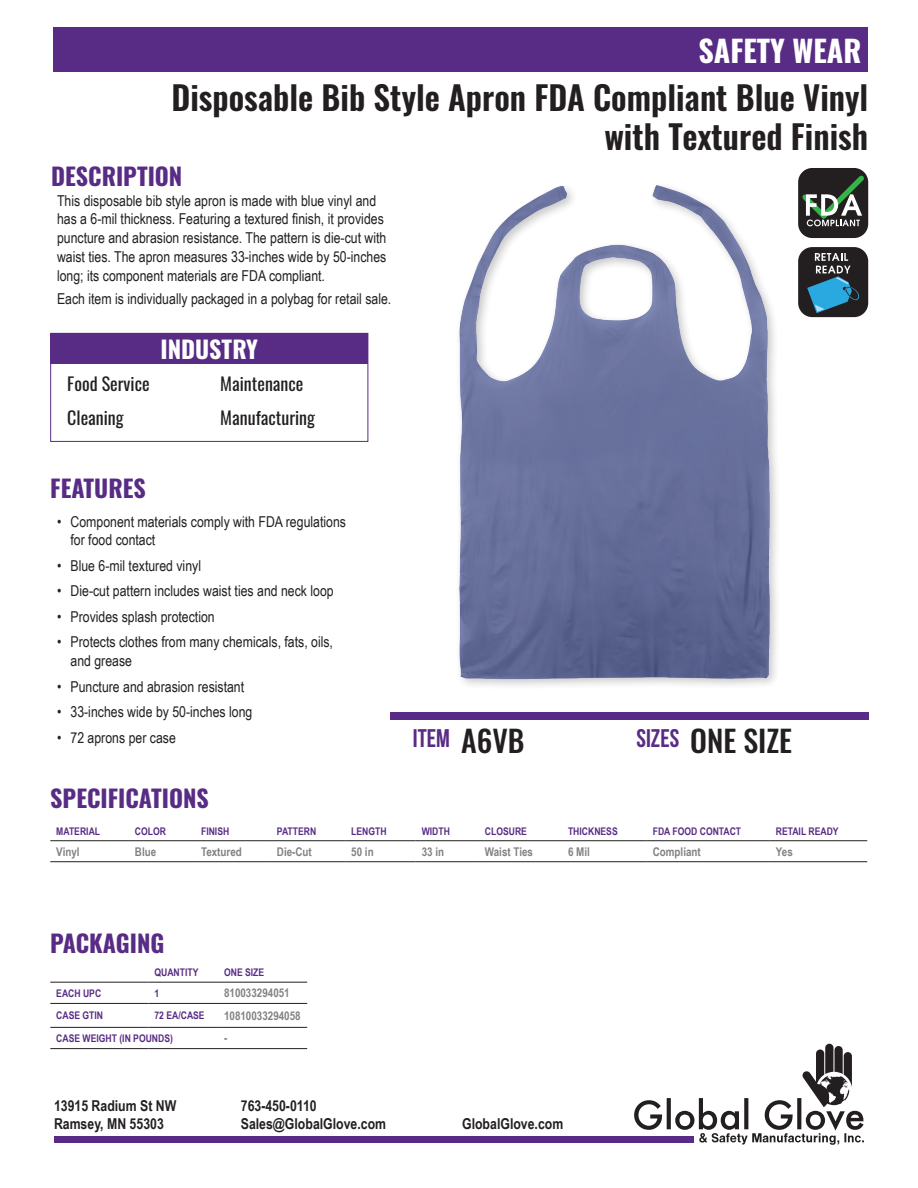
<style>
.page{position:relative;width:918px;height:1188px;background:#fff}
.page>*{position:absolute;margin:0;border:0;box-sizing:border-box;transform-origin:0 0}
.Heading{font:600 33px/39.6px "Oswald";color:#231f20;text-align:right}
.Page_Header{font:700 30px "Oswald";color:#fff}
.Sizes{font:500 30px "Oswald";color:#231f20}
.Item_ID{font:500 30px "Oswald";color:#231f20}
.Item_and_Size_Header{font:700 25.5px "Bebas Neue";color:#582c84}
.Section_Title{font:700 24px "Oswald";color:#582c84}
.Industry_Head{font:700 24px "Oswald";color:#fff}
.Body_Industry{font:18px "Oswald";color:#231f20}
.Body_Text{font:15px/18.8px "Arial Narrow";color:#231f20}
.t1{font:700 15px/18px "Arial Narrow";color:#231f20}
.Table_Copy{font:700 12px "Arial Narrow";color:#808285}
.Table_Headers{font:700 10.5px "Arial Narrow";color:#582c84}
</style>
<div class="page">
<div style="left:54px;top:1137px;width:639px;height:6px;background:#582c84"></div>
<svg style="left:634px;top:1044px;width:230px;height:101px"></svg>
<div style="left:50px;top:333px;width:318px;height:109px;border:1px solid #582c84"></div>
<div style="left:50px;top:334px;width:318px;height:30px;background:#582c84"></div>
<hr style="left:50px;top:840px;width:79px;height:1px;background:#231f20">
<hr style="left:129px;top:840px;width:66px;height:1px;background:#231f20">
<hr style="left:195px;top:840px;width:76px;height:1px;background:#231f20">
<hr style="left:271px;top:840px;width:74px;height:1px;background:#231f20">
<hr style="left:345px;top:840px;width:71px;height:1px;background:#231f20">
<hr style="left:416px;top:840px;width:63px;height:1px;background:#231f20">
<hr style="left:479px;top:840px;width:83px;height:1px;background:#231f20">
<hr style="left:562px;top:840px;width:85px;height:1px;background:#231f20">
<hr style="left:647px;top:840px;width:123px;height:1px;background:#231f20">
<hr style="left:770px;top:840px;width:97px;height:1px;background:#231f20">
<hr style="left:50px;top:861px;width:79px;height:1px;background:#231f20">
<hr style="left:129px;top:861px;width:66px;height:1px;background:#231f20">
<hr style="left:195px;top:861px;width:76px;height:1px;background:#231f20">
<hr style="left:271px;top:861px;width:74px;height:1px;background:#231f20">
<hr style="left:345px;top:861px;width:71px;height:1px;background:#231f20">
<hr style="left:416px;top:861px;width:63px;height:1px;background:#231f20">
<hr style="left:479px;top:861px;width:83px;height:1px;background:#231f20">
<hr style="left:562px;top:861px;width:85px;height:1px;background:#231f20">
<hr style="left:647px;top:861px;width:123px;height:1px;background:#231f20">
<hr style="left:770px;top:861px;width:97px;height:1px;background:#231f20">
<div style="left:390px;top:712px;width:478px;height:7px;background:#582c84"></div>
<div style="left:53px;top:27px;width:815px;height:44px;background:#582c84"></div>
<img style="left:361px;top:185px;width:507px;height:501px">
<hr style="left:50px;top:982px;width:99px;height:1px;background:#231f20">
<hr style="left:148px;top:982px;width:70px;height:1px;background:#231f20">
<hr style="left:218px;top:982px;width:89px;height:1px;background:#231f20">
<hr style="left:218px;top:1048px;width:89px;height:1px;background:#231f20">
<hr style="left:50px;top:1003px;width:99px;height:1px;background:#231f20">
<hr style="left:148px;top:1003px;width:70px;height:1px;background:#231f20">
<hr style="left:218px;top:1003px;width:89px;height:1px;background:#231f20">
<hr style="left:50px;top:1027px;width:99px;height:1px;background:#231f20">
<hr style="left:148px;top:1027px;width:70px;height:1px;background:#231f20">
<hr style="left:218px;top:1027px;width:89px;height:1px;background:#231f20">
<hr style="left:50px;top:1048px;width:99px;height:1px;background:#231f20">
<hr style="left:148px;top:1048px;width:70px;height:1px;background:#231f20">
<div style="left:798px;top:168px;width:70px;height:70px;background:#231f20;border-radius:14px"></div>
<svg style="left:798px;top:171px;width:70px;height:55px"></svg>
<div style="left:798px;top:247px;width:70px;height:70px;background:#231f20;border-radius:14px"></div>
<svg style="left:807px;top:253px;width:53px;height:60px"></svg>
<p class="Page_Header" style="left:699px;top:35px;width:164px">SAFETY WEAR</p>
<p class="Heading" style="left:171px;top:79px;width:698px">Disposable Bib Style Apron FDA Compliant Blue Vinyl with Textured Finish</p>
<p class="Section_Title" style="left:51px;top:164px;width:133px">DESCRIPTION</p>
<p class="Body_Text" style="left:57px;top:190px;width:331px">This disposable bib style apron is made with blue vinyl and has a 6-mil thickness. Featuring a textured finish, it provides puncture and abrasion resistance. The pattern is die-cut with waist ties. The apron measures 33-inches wide by 50-inches long; its component materials are FDA compliant.</p>
<p class="Body_Text" style="left:57px;top:289px;width:336px">Each item is individually packaged in a polybag for retail sale.</p>
<p class="Body_Industry" style="left:67px;top:368px;width:84px">Food Service</p>
<p class="Body_Industry" style="left:67px;top:401px;width:58px">Cleaning</p>
<p class="Industry_Head" style="left:160px;top:337px;width:99px">INDUSTRY</p>
<p class="Body_Industry" style="left:220px;top:368px;width:85px">Maintenance</p>
<p class="Body_Industry" style="left:220px;top:401px;width:96px">Manufacturing</p>
<p class="Section_Title" style="left:50px;top:475px;width:97px">FEATURES</p>
<p class="Body_Text" style="left:71px;top:511px;width:277px;text-indent:-14px">• Component materials comply with FDA regulations for food contact</p>
<p class="Body_Text" style="left:57px;top:556px;width:146px">• Blue 6-mil textured vinyl</p>
<p class="Body_Text" style="left:57px;top:581px;width:278px">• Die-cut pattern includes waist ties and neck loop</p>
<p class="Body_Text" style="left:57px;top:607px;width:159px">• Provides splash protection</p>
<p class="Body_Text" style="left:71px;top:632px;width:264px;text-indent:-14px">• Protects clothes from many chemicals, fats, oils, and grease</p>
<p class="Body_Text" style="left:57px;top:676px;width:189px">• Puncture and abrasion resistant</p>
<p class="Body_Text" style="left:57px;top:702px;width:197px">• 33-inches wide by 50-inches long</p>
<p class="Body_Text" style="left:57px;top:727px;width:120px">• 72 aprons per case</p>
<p class="Section_Title" style="left:50px;top:786px;width:160px">SPECIFICATIONS</p>
<p class="Item_and_Size_Header" style="left:413px;top:724px;width:39px">ITEM</p>
<p class="Item_ID" style="left:461px;top:725px;width:65px">A6VB</p>
<p class="Item_and_Size_Header" style="left:637px;top:724px;width:44px">SIZES</p>
<p class="Sizes" style="left:690px;top:725px;width:104px">ONE SIZE</p>
<p class="Table_Headers" style="left:56px;top:823px;width:45px">MATERIAL</p>
<p class="Table_Headers" style="left:135px;top:823px;width:33px">COLOR</p>
<p class="Table_Headers" style="left:201px;top:823px;width:30px">FINISH</p>
<p class="Table_Headers" style="left:277px;top:823px;width:41px">PATTERN</p>
<p class="Table_Headers" style="left:351px;top:823px;width:37px">LENGTH</p>
<p class="Table_Headers" style="left:422px;top:823px;width:30px">WIDTH</p>
<p class="Table_Headers" style="left:485px;top:823px;width:44px">CLOSURE</p>
<p class="Table_Headers" style="left:568px;top:823px;width:51px">THICKNESS</p>
<p class="Table_Headers" style="left:653px;top:823px;width:90px">FDA FOOD CONTACT</p>
<p class="Table_Headers" style="left:776px;top:823px;width:64px">RETAIL READY</p>
<p class="Table_Copy" style="left:56px;top:842px;width:25px">Vinyl</p>
<p class="Table_Copy" style="left:135px;top:842px;width:23px">Blue</p>
<p class="Table_Copy" style="left:201px;top:842px;width:42px">Textured</p>
<p class="Table_Copy" style="left:277px;top:842px;width:36px">Die-Cut</p>
<p class="Table_Copy" style="left:351px;top:842px;width:24px">50 in</p>
<p class="Table_Copy" style="left:422px;top:842px;width:24px">33 in</p>
<p class="Table_Copy" style="left:485px;top:842px;width:50px">Waist Ties</p>
<p class="Table_Copy" style="left:568px;top:842px;width:23px">6 Mil</p>
<p class="Table_Copy" style="left:653px;top:842px;width:50px">Compliant</p>
<p class="Table_Copy" style="left:776px;top:842px;width:18px">Yes</p>
<p class="Section_Title" style="left:50px;top:930px;width:116px">PACKAGING</p>
<p class="Table_Headers" style="left:154px;top:965px;width:46px">QUANTITY</p>
<p class="Table_Headers" style="left:224px;top:965px;width:42px">ONE SIZE</p>
<p class="Table_Headers" style="left:56px;top:985px;width:46px">EACH UPC</p>
<p class="Table_Headers" style="left:154px;top:985px;width:6px">1</p>
<p class="Table_Copy" style="left:224px;top:984px;width:67px">810033294051</p>
<p class="Table_Headers" style="left:56px;top:1008px;width:48px">CASE GTIN</p>
<p class="Table_Headers" style="left:154px;top:1008px;width:52px">72 EA/CASE</p>
<p class="Table_Copy" style="left:224px;top:1006px;width:78px">10810033294058</p>
<p class="Table_Headers" style="left:56px;top:1030px;width:118px">CASE WEIGHT (IN POUNDS)</p>
<p class="Table_Copy" style="left:224px;top:1029px;width:5px">-</p>
<p class="t1" style="left:54px;top:1096px;width:124px">13915 Radium St NW<br>Ramsey, MN 55303</p>
<p class="t1" style="left:241px;top:1096px;width:147px">763-450-0110<br>Sales@GlobalGlove.com</p>
<p class="t1" style="left:462px;top:1114px;width:103px">GlobalGlove.com</p>
</div>
